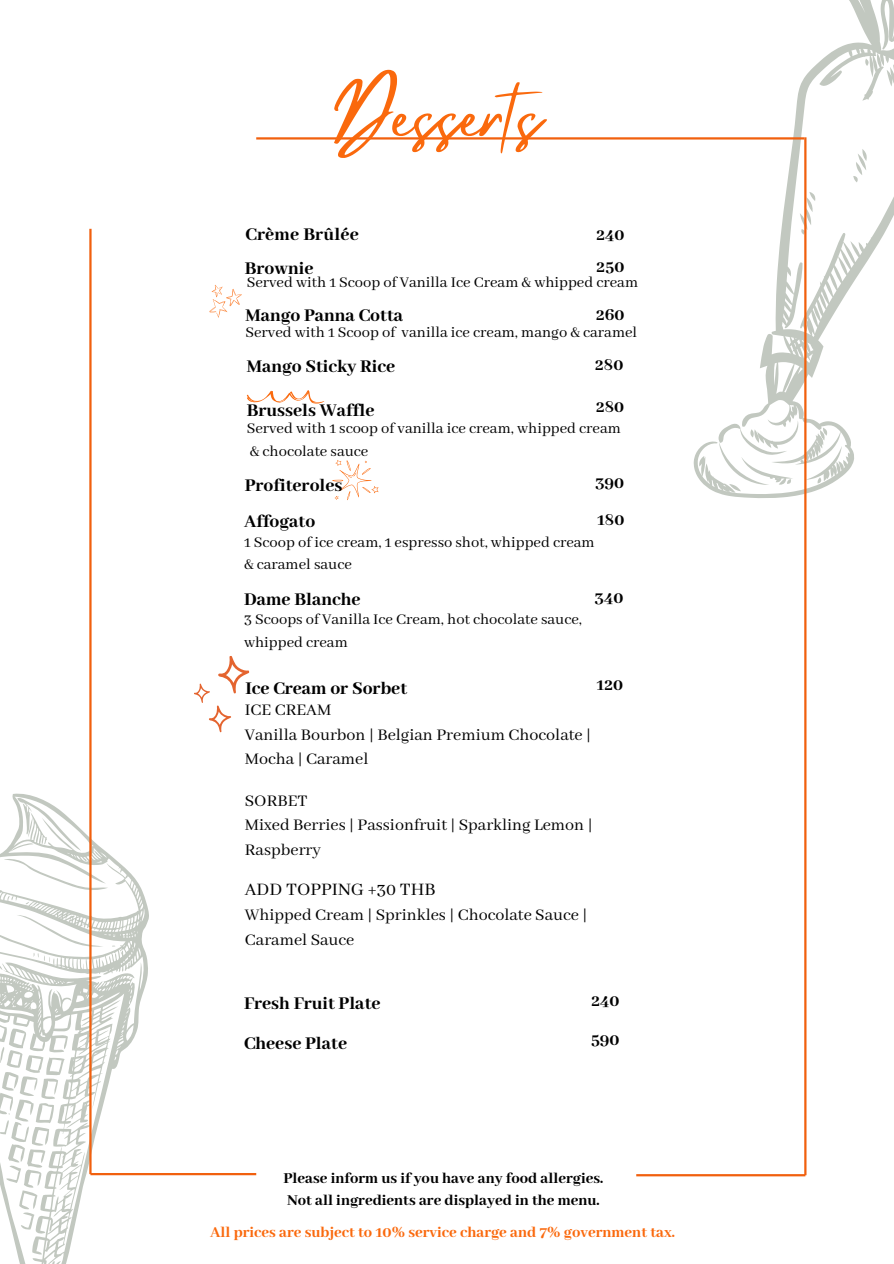
<style>
.page{position:relative;width:894px;height:1264px;background:#fff}
.page>*{position:absolute;margin:0;border:0;box-sizing:border-box;transform-origin:0 0}
.t1{font:67.8px "Mistrully";color:#fa690d}
.t2{font:800 19.5px "Abhaya Libre";color:#000}
.t3{font:19.5px "Abhaya Libre";color:#000}
.t4{font:18px/24.5px "Abhaya Libre";color:#000}
.t5{font:800 18px "Abhaya Libre";color:#000}
.t6{font:16.5px/22.5px "Abhaya Libre";color:#000}
.t7{font:800 16.5px/22.5px "Abhaya Libre";color:#000}
.t8{font:800 16.5px "Abhaya Libre";color:#fa690d}
</style>
<div class="page">
<svg style="left:693px;top:0;width:200px;height:498px"></svg>
<hr style="left:256px;top:137px;width:548px;height:2px;background:#f1600e">
<svg style="left:0;top:793px;width:149px;height:470px"></svg>
<hr style="left:89px;top:229px;width:3px;height:945px;background:#f1600e">
<hr style="left:804px;top:137px;width:2px;height:1038px;background:#f1600e">
<hr style="left:636px;top:1174px;width:169px;height:2px;background:#f1600e">
<hr style="left:90px;top:1172px;width:166px;height:3px;background:#f1600e">
<svg style="left:209px;top:284px;width:33px;height:34px"></svg>
<svg style="left:247px;top:390px;width:77px;height:13px"></svg>
<svg style="left:332px;top:460px;width:46px;height:40px"></svg>
<svg style="left:194px;top:656px;width:56px;height:77px"></svg>
<h1 class="t1" style="left:333px;top:61px;width:222px">Desserts</h1>
<h2 class="t2" style="left:245px;top:223px;width:115px">Crème Brûlée</h2>
<p class="t5" style="left:596px;top:225px;width:29px">240</p>
<p class="t2" style="left:245px;top:258px;width:70px">Brownie</p>
<p class="t5" style="left:596px;top:257px;width:29px">250</p>
<p class="t6" style="left:247px;top:272px;width:393px">Served with 1 Scoop of Vanilla Ice Cream &amp; whipped cream</p>
<p class="t6" style="left:245px;top:321px;width:393px">Served with 1 Scoop of vanilla ice cream, mango &amp; caramel</p>
<h2 class="t5" style="left:596px;top:305px;width:30px">260</h2>
<h2 class="t2" style="left:245px;top:305px;width:159px">Mango Panna Cotta</h2>
<p class="t2" style="left:247px;top:355px;width:150px">Mango Sticky Rice</p>
<h2 class="t2" style="left:247px;top:399px;width:129px">Brussels Waffle</h2>
<p class="t5" style="left:595px;top:354px;width:30px">280</p>
<h2 class="t5" style="left:596px;top:397px;width:30px">280</h2>
<h2 class="t6" style="left:247px;top:418px;width:375px">Served with 1 scoop of vanilla ice cream, whipped cream</h2>
<h2 class="t6" style="left:250px;top:440px;width:120px">&amp; chocolate sauce</h2>
<h2 class="t2" style="left:245px;top:475px;width:99px">Profiteroles</h2>
<h2 class="t5" style="left:595px;top:473px;width:31px">390</h2>
<h2 class="t2" style="left:244px;top:511px;width:73px">Affogato</h2>
<h2 class="t5" style="left:597px;top:510px;width:29px">180</h2>
<p class="t6" style="left:244px;top:531px;width:352px">1 Scoop of ice cream, 1 espresso shot, whipped cream &amp; caramel sauce</p>
<h2 class="t2" style="left:244px;top:588px;width:118px">Dame Blanche</h2>
<h2 class="t5" style="left:594px;top:587px;width:30px">340</h2>
<p class="t6" style="left:244px;top:608px;width:339px">3 Scoops of Vanilla Ice Cream, hot chocolate sauce, whipped cream</p>
<p class="t2" style="left:245px;top:677px;width:163px">Ice Cream or Sorbet</p>
<p class="t5" style="left:596px;top:675px;width:28px">120</p>
<p class="t4" style="left:245px;top:698px;width:347px">ICE CREAM<br>Vanilla Bourbon | Belgian Premium Chocolate |<br>Mocha | Caramel</p>
<p class="t4" style="left:245px;top:789px;width:349px">SORBET<br>Mixed Berries | Passionfruit | Sparkling Lemon |<br>Raspberry</p>
<p class="t3" style="left:245px;top:878px;width:192px">ADD TOPPING +30 THB</p>
<p class="t4" style="left:245px;top:903px;width:344px">Whipped Cream | Sprinkles | Chocolate Sauce |<br>Caramel Sauce</p>
<p class="t2" style="left:244px;top:992px;width:138px">Fresh Fruit Plate</p>
<h2 class="t2" style="left:244px;top:1032px;width:104px">Cheese Plate</h2>
<p class="t5" style="left:591px;top:991px;width:29px">240</p>
<h2 class="t5" style="left:590px;top:1029px;width:30px">590</h2>
<p class="t7" style="left:283px;top:1167px;width:321px">Please inform us if you have any food allergies.<br>Not all ingredients are displayed in the menu.</p>
<h2 class="t8" style="left:210px;top:1222px;width:466px">All prices are subject to 10% service charge and 7% government tax.</h2>
</div>
